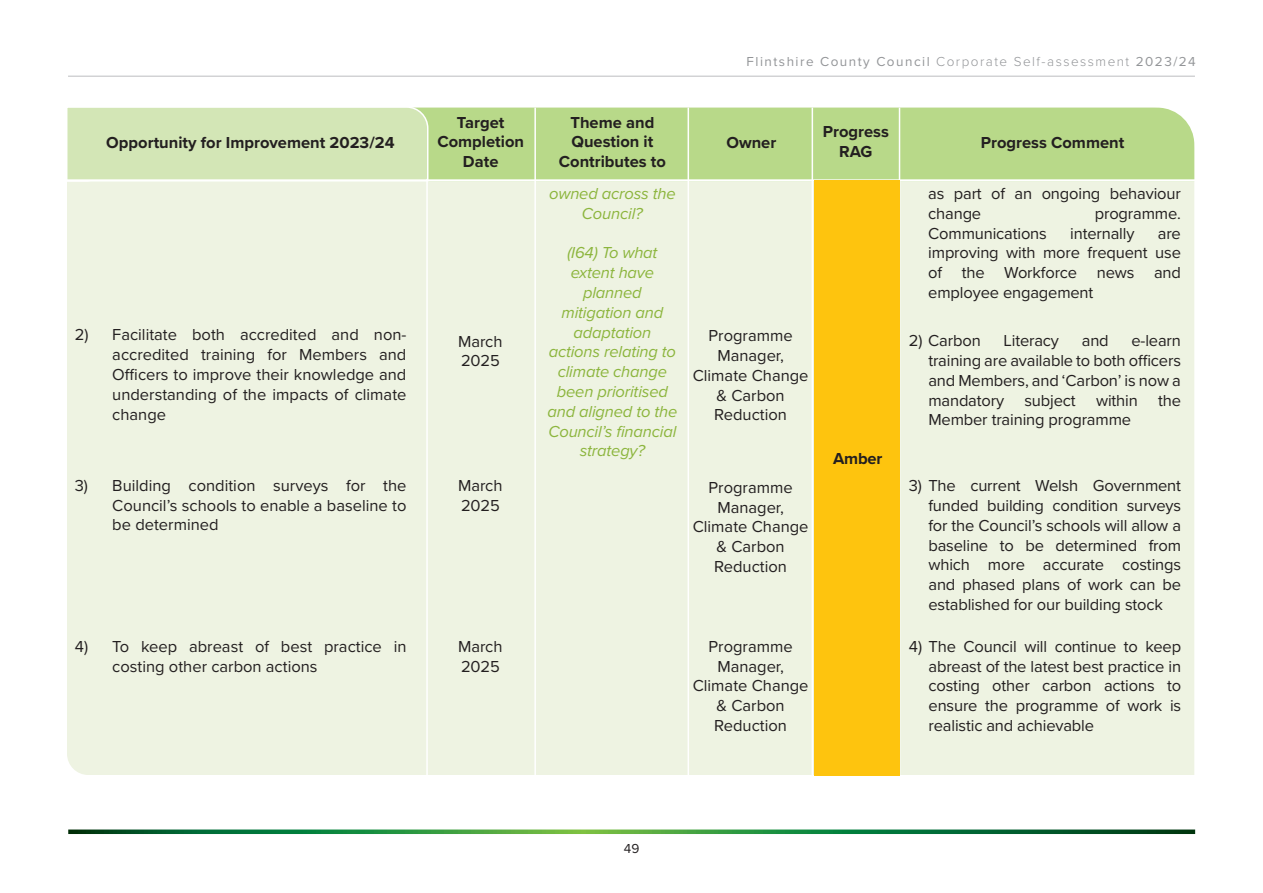
<style>
.page{position:relative;width:1263px;height:893px;background:#fff}
.page>*{position:absolute;margin:0;border:0;box-sizing:border-box;transform-origin:0 0}
.t1{font:16.5px/19.8px "Proxima Nova";letter-spacing:-.01em;color:#231f20;text-align:justify}
.t2{font:italic 16.5px/19.8px "Proxima Nova";letter-spacing:-.01em;color:#8cb53d;text-align:center}
.t3{font:700 16.5px/19.8px "Proxima Nova";color:#231f20;text-align:center}
.t4{font:13.5px "Proxima Nova";letter-spacing:.11em;color:#939598}
.t5{font:13.5px "Proxima Nova";color:#231f20}
.s1{font-weight:300}
</style>
<div class="page">
<svg style="left:68px;top:829px;width:1127px;height:5px;background:#348a4a"></svg>
<hr style="left:68px;top:76px;width:1127px;height:1px;background:#bcbdc0">
<div style="left:67px;top:182px;width:1127px;height:593px;background:#eef3e2"></div>
<div style="left:429px;top:108px;width:765px;height:71px;background:#b8d989"></div>
<div style="left:67px;top:107px;width:362px;height:72px;background:#d3e6b6"></div>
<hr style="left:534px;top:108px;width:2px;height:683px;background:#fff">
<hr style="left:687px;top:108px;width:2px;height:683px;background:#fff">
<hr style="left:811px;top:108px;width:2px;height:683px;background:#fff">
<hr style="left:899px;top:108px;width:1px;height:683px;background:#fff">
<hr style="left:426px;top:179px;width:2px;height:612px;background:#fff">
<div style="left:814px;top:180px;width:86px;height:595px;background:#fec40e"></div>
<p class="t3" style="left:106px;top:132px;width:290px">Opportunity for Improvement 2023/24</p>
<p class="t1" style="left:112px;top:324px;width:296px;text-indent:-38px">2) Facilitate both accredited and non&shy;accredited training for Members and Ofcers to improve their knowledge and understanding of the impacts of climate change</p>
<p class="t1" style="left:112px;top:475px;width:296px;text-indent:-38px">3) Building condition surveys for the Council’s schools to enable a baseline to be determined</p>
<p class="t1" style="left:112px;top:636px;width:296px;text-indent:-38px">4) To keep abreast of best practice in costing other carbon actions</p>
<p class="t4" style="left:746px;top:51px;width:451px">Flintshire County Council <span class="s1">Corporate Self-assessment</span> 2023/24</p>
<p class="t3" style="left:437px;top:112px;width:88px">Target<br>Completion<br>Date</p>
<p class="t3" style="left:559px;top:112px;width:109px">Theme and<br>Question it<br>Contributes to</p>
<p class="t3" style="left:726px;top:132px;width:51px">Owner</p>
<p class="t3" style="left:823px;top:121px;width:68px">Progress<br>RAG</p>
<p class="t3" style="left:981px;top:132px;width:145px">Progress Comment</p>
<p class="t1" style="left:458px;top:331px;width:46px">March<br>2025</p>
<p class="t2" style="left:549px;top:183px;width:128px">owned across the<br>Council?</p>
<p class="t2" style="left:547px;top:242px;width:131px">(I64) To what extent have planned mitigation and adaptation actions relating to climate change been prioritised and aligned to the<br>Council’s fnancial strategy?</p>
<p class="t1" style="left:693px;top:325px;width:117px;text-align:center">Programme<br>Manager,<br>Climate Change &amp; Carbon<br>Reduction</p>
<p class="t3" style="left:833px;top:449px;width:51px">Amber</p>
<p class="t1" style="left:928px;top:183px;width:254px">as part of an ongoing behaviour change</p>
<p class="t1" style="left:1095px;top:203px;width:88px">programme.</p>
<p class="t1" style="left:928px;top:223px;width:120px">Communications</p>
<p class="t1" style="left:1070px;top:223px;width:66px">internally</p>
<p class="t1" style="left:928px;top:223px;width:254px;text-indent:230px">are improving with more frequent use of the Workforce news and employee engagement</p>
<p class="t1" style="left:909px;top:330px;width:73px">2) Carbon</p>
<p class="t1" style="left:1003px;top:330px;width:57px">Literacy</p>
<p class="t1" style="left:1082px;top:330px;width:28px">and</p>
<p class="t1" style="left:928px;top:330px;width:254px;text-indent:203px">e-learn training are available to both ofcers and Members, and ‘Carbon’ is now a mandatory subject within the Member training programme</p>
<p class="t1" style="left:458px;top:475px;width:46px">March<br>2025</p>
<p class="t1" style="left:458px;top:636px;width:46px">March<br>2025</p>
<p class="t1" style="left:693px;top:477px;width:117px;text-align:center">Programme<br>Manager,<br>Climate Change &amp; Carbon<br>Reduction</p>
<p class="t1" style="left:693px;top:636px;width:117px;text-align:center">Programme<br>Manager,<br>Climate Change &amp; Carbon<br>Reduction</p>
<p class="t1" style="left:928px;top:475px;width:254px;text-indent:-20px">3) The current Welsh Government funded building condition surveys for the Council’s schools will allow a baseline to be determined from which more accurate costings and phased plans of work can be established for our building stock</p>
<p class="t1" style="left:928px;top:636px;width:254px;text-indent:-20px">4) The Council will continue to keep abreast of the latest best practice in costing other carbon actions to ensure the programme of work is realistic and achievable</p>
<p class="t5" style="left:624px;top:838px;width:17px">49</p>
</div>
